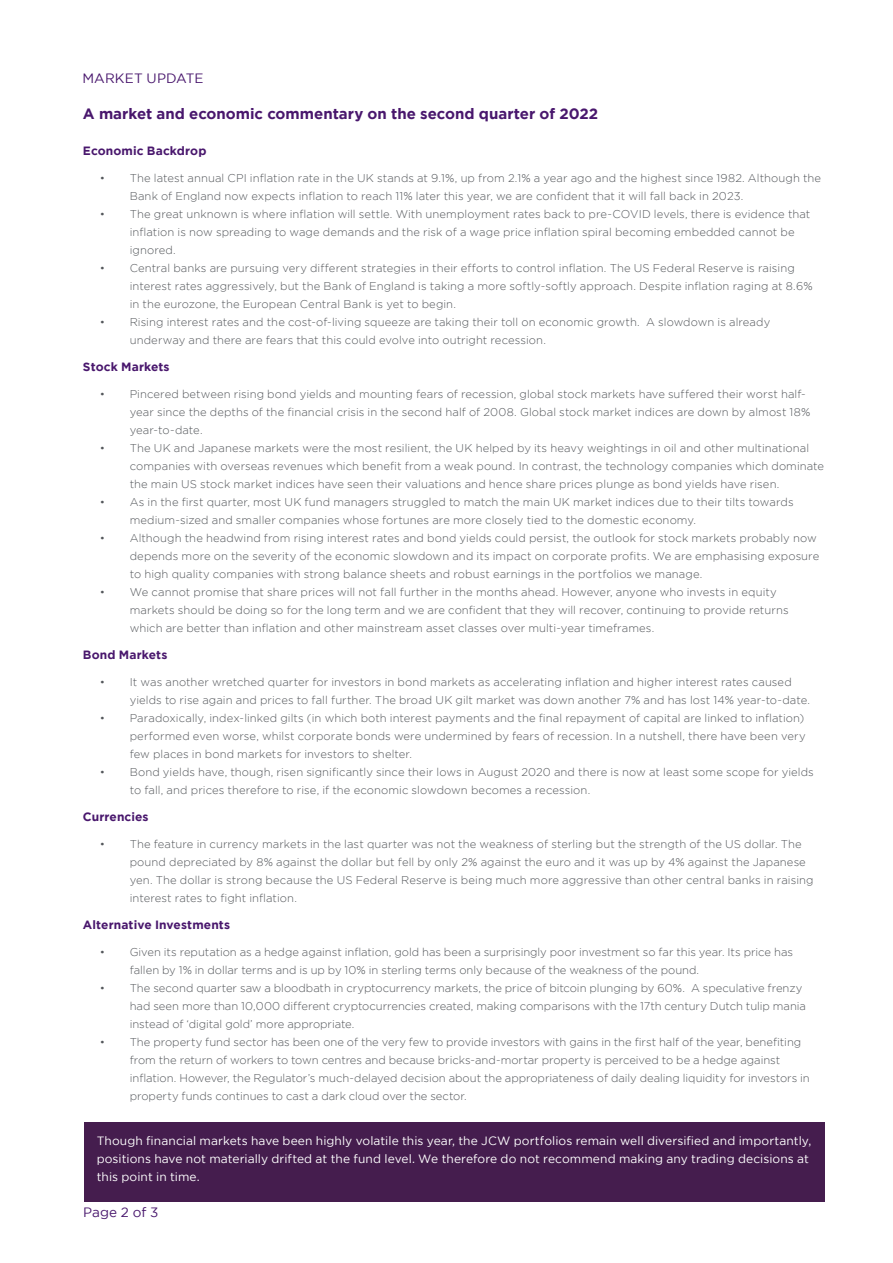
<style>
.page{position:relative;width:893px;height:1263px;background:#fff}
.page>*{position:absolute;margin:0;border:0;box-sizing:border-box;transform-origin:0 0}
.Subheading{font:700 15px "Gotham";color:#49176d}
.t1{font:13.5px "Gotham";letter-spacing:.005em;color:#49176d}
.Body_Copy{font:12px/18px "Gotham";letter-spacing:.005em;color:#fff}
.Subheading-2{font:700 12px "Gotham";letter-spacing:.005em;color:#49176d}
.t2{font:300 11.25px/18px "Gotham";letter-spacing:.005em;color:#53565a}
</style>
<div class="page">
<div style="left:84px;top:1122px;width:740px;height:79px;background:#451d4e"></div>
<p class="t1" style="left:83px;top:70px;width:123px">MARKET UPDATE</p>
<p class="Subheading" style="left:83px;top:105px;width:517px">A market and economic commentary on the second quarter of 2022</p>
<p class="Subheading-2" style="left:83px;top:143px;width:125px">Economic Backdrop</p>
<p class="t2" style="left:130px;top:168px;width:693px;text-indent:-30px">• The latest annual CPI inflation rate in the UK stands at 9.1%, up from 2.1% a year ago and the highest since 1982. Although the<br>Bank of England now expects inflation to reach 11% later this year, we are confident that it will fall back in 2023.</p>
<p class="t2" style="left:130px;top:204px;width:682px;text-indent:-30px">• The great unknown is where inflation will settle. With unemployment rates back to pre-COVID levels, there is evidence that inflation is now spreading to wage demands and the risk of a wage price inflation spiral becoming embedded cannot be ignored.</p>
<p class="t2" style="left:130px;top:258px;width:684px;text-indent:-30px">• Central banks are pursuing very different strategies in their efforts to control inflation. The US Federal Reserve is raising interest rates aggressively, but the Bank of England is taking a more softly-softly approach. Despite inflation raging at 8.6% in the eurozone, the European Central Bank is yet to begin.</p>
<p class="t2" style="left:130px;top:312px;width:642px;text-indent:-30px">• Rising interest rates and the cost-of-living squeeze are taking their toll on economic growth. A slowdown is already underway and there are fears that this could evolve into outright recession.</p>
<p class="Subheading-2" style="left:83px;top:359px;width:88px">Stock Markets</p>
<p class="t2" style="left:130px;top:384px;width:682px;text-indent:-30px">• Pincered between rising bond yields and mounting fears of recession, global stock markets have suffered their worst half&shy;year since the depths of the financial crisis in the second half of 2008. Global stock market indices are down by almost 18% year-to-date.</p>
<p class="t2" style="left:130px;top:438px;width:696px;text-indent:-30px">• The UK and Japanese markets were the most resilient, the UK helped by its heavy weightings in oil and other multinational companies with overseas revenues which benefit from a weak pound. In contrast, the technology companies which dominate the main US stock market indices have seen their valuations and hence share prices plunge as bond yields have risen.</p>
<p class="t2" style="left:130px;top:492px;width:665px;text-indent:-30px">• As in the first quarter, most UK fund managers struggled to match the main UK market indices due to their tilts towards medium-sized and smaller companies whose fortunes are more closely tied to the domestic economy.</p>
<p class="t2" style="left:130px;top:528px;width:691px;text-indent:-30px">• Although the headwind from rising interest rates and bond yields could persist, the outlook for stock markets probably now depends more on the severity of the economic slowdown and its impact on corporate profits. We are emphasising exposure to high quality companies with strong balance sheets and robust earnings in the portfolios we manage.</p>
<p class="t2" style="left:130px;top:582px;width:660px;text-indent:-30px">• We cannot promise that share prices will not fall further in the months ahead. However, anyone who invests in equity markets should be doing so for the long term and we are confident that they will recover, continuing to provide returns which are better than inflation and other mainstream asset classes over multi-year timeframes.</p>
<p class="Subheading-2" style="left:83px;top:647px;width:86px">Bond Markets</p>
<p class="t2" style="left:130px;top:672px;width:682px;text-indent:-30px">• It was another wretched quarter for investors in bond markets as accelerating inflation and higher interest rates caused yields to rise again and prices to fall further. The broad UK gilt market was down another 7% and has lost 14% year-to-date.</p>
<p class="t2" style="left:130px;top:708px;width:677px;text-align:justify;text-indent:-30px">• Paradoxically, index-linked gilts (in which both interest payments and the final repayment of capital are linked to inflation) performed even worse, whilst corporate bonds were undermined by fears of recession. In a nutshell, there have been very few places in bond markets for investors to shelter.</p>
<p class="t2" style="left:130px;top:762px;width:686px;text-indent:-30px">• Bond yields have, though, risen significantly since their lows in August 2020 and there is now at least some scope for yields to fall, and prices therefore to rise, if the economic slowdown becomes a recession.</p>
<p class="Subheading-2" style="left:83px;top:809px;width:67px">Currencies</p>
<p class="t2" style="left:130px;top:834px;width:685px;text-indent:-30px">• The feature in currency markets in the last quarter was not the weakness of sterling but the strength of the US dollar. The pound depreciated by 8% against the dollar but fell by only 2% against the euro and it was up by 4% against the Japanese yen. The dollar is strong because the US Federal Reserve is being much more aggressive than other central banks in raising interest rates to fight inflation.</p>
<p class="Subheading-2" style="left:83px;top:917px;width:149px">Alternative Investments</p>
<p class="t2" style="left:130px;top:942px;width:665px;text-indent:-30px">• Given its reputation as a hedge against inflation, gold has been a surprisingly poor investment so far this year. Its price has fallen by 1% in dollar terms and is up by 10% in sterling terms only because of the weakness of the pound.</p>
<p class="t2" style="left:130px;top:978px;width:678px;text-indent:-30px">• The second quarter saw a bloodbath in cryptocurrency markets, the price of bitcoin plunging by 60%. A speculative frenzy had seen more than 10,000 different cryptocurrencies created, making comparisons with the 17th century Dutch tulip mania instead of ‘digital gold’ more appropriate.</p>
<p class="t2" style="left:130px;top:1032px;width:682px;text-indent:-30px">• The property fund sector has been one of the very few to provide investors with gains in the first half of the year, benefiting from the return of workers to town centres and because bricks-and-mortar property is perceived to be a hedge against inflation. However, the Regulator’s much-delayed decision about the appropriateness of daily dealing liquidity for investors in property funds continues to cast a dark cloud over the sector.</p>
<p class="Body_Copy" style="left:97px;top:1131px;width:716px">Though financial markets have been highly volatile this year, the JCW portfolios remain well diversified and importantly, positions have not materially drifted at the fund level. We therefore do not recommend making any trading decisions at this point in time.</p>
<p class="t1" style="left:83px;top:1204px;width:77px">Page 2 of 3</p>
</div>
